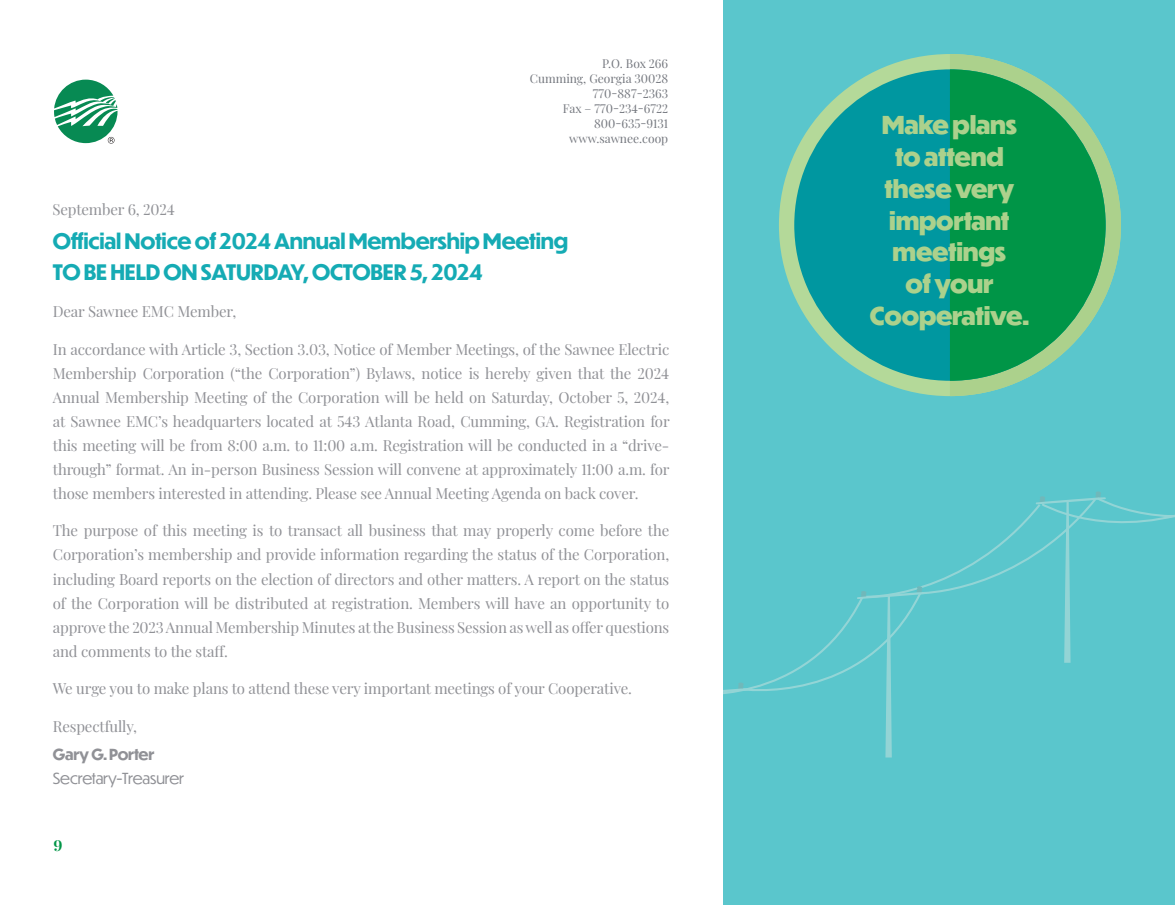
<style>
.page{position:relative;width:1175px;height:905px;background:#fff}
.page>*{position:absolute;margin:0;border:0;box-sizing:border-box;transform-origin:0 0}
.t1{font:800 24.3px/31.8px "Dunbar Tall";letter-spacing:-.01em;color:#acd18c;text-align:center}
.Body_Copy{font:700 21px "Dunbar Tall";letter-spacing:-.01em;color:#15abb4}
.Body_Copy-2{font:15px/24px "Playfair Display";letter-spacing:-.01em;color:#909196;text-align:justify}
.Body_Copy-3{font:15px "Dunbar Tall";letter-spacing:-.01em;color:#909196}
.Body_Copy-4{font:700 15px "Dunbar Tall";letter-spacing:-.01em;color:#909196}
.t2{font:700 15px "Playfair Display";color:#009547}
.t3{font:12px "Playfair Display";color:#74777e}
</style>
<div class="page">
<div style="left:723px;top:0;width:451px;height:904px;background:#5ac6cc"></div>
<div style="left:779px;top:54px;width:341px;height:342px;background:#b4d999;border-radius:50%"></div>
<svg style="left:950px;top:54px;width:170px;height:342px"></svg>
<svg style="left:794px;top:69px;width:156px;height:312px;fill:#0097a0"></svg>
<svg style="left:950px;top:69px;width:155px;height:312px;fill:#009547"></svg>
<svg style="left:54px;top:80px;width:63px;height:64px"></svg>
<svg style="left:922px;top:509px;width:149px;height:154px"></svg>
<svg style="left:723px;top:586px;width:205px;height:171px"></svg>
<svg style="left:1035px;top:491px;width:139px;height:171px"></svg>
<p class="Body_Copy-2" style="left:52px;top:196px;width:124px">September 6, 2024</p>
<p class="t3" style="left:602px;top:54px;width:68px">P.O. Box 266</p>
<p class="t3" style="left:530px;top:69px;width:140px">Cumming, Georgia 30028</p>
<p class="t3" style="left:593px;top:84px;width:77px">770-887-2363</p>
<p class="t3" style="left:563px;top:99px;width:107px">Fax – 770-234-6722</p>
<p class="t3" style="left:594px;top:114px;width:76px">800-635-9131</p>
<p class="t3" style="left:569px;top:129px;width:101px">www.sawnee.coop</p>
<p class="Body_Copy" style="left:53px;top:226px;width:517px">Official Notice of 2024 Annual Membership Meeting</p>
<p class="Body_Copy" style="left:53px;top:256px;width:431px">TO BE HELD ON SATURDAY, OCTOBER 5, 2024</p>
<p class="Body_Copy-2" style="left:53px;top:298px;width:185px">Dear Sawnee EMC Member,</p>
<p class="Body_Copy-2" style="left:53px;top:336px;width:618px">In accordance with Article 3, Section 3.03, Notice of Member Meetings, of the Sawnee Electric Membership Corporation (“the Corporation”) Bylaws, notice is hereby given that the 2024<br>Annual Membership Meeting of the Corporation will be held on Saturday, October 5, 2024, at Sawnee EMC’s headquarters located at 543 Atlanta Road, Cumming, GA. Registration for this meeting will be from 8:00 a.m. to 11:00 a.m. Registration will be conducted in a “drive&shy;through” format. An in-person Business Session will convene at approximately 11:00 a.m. for those members interested in attending. Please see Annual Meeting Agenda on back cover.</p>
<p class="Body_Copy-2" style="left:53px;top:517px;width:618px">The purpose of this meeting is to transact all business that may properly come before the Corporation’s membership and provide information regarding the status of the Corporation, including Board reports on the election of directors and other matters. A report on the status of the Corporation will be distributed at registration. Members will have an opportunity to approve the 2023 Annual Membership Minutes at the Business Session as well as offer questions and comments to the staff.</p>
<p class="Body_Copy-2" style="left:53px;top:675px;width:580px">We urge you to make plans to attend these very important meetings of your Cooperative.</p>
<p class="Body_Copy-2" style="left:53px;top:712px;width:86px">Respectfully,</p>
<p class="Body_Copy-4" style="left:53px;top:743px;width:103px">Gary G. Porter</p>
<p class="Body_Copy-3" style="left:53px;top:767px;width:133px">Secretary-Treasurer</p>
<p class="t2" style="left:53px;top:835px;width:11px">9</p>
<p class="t1" style="left:870px;top:108px;width:161px">Make plans to attend these very important meetings<br>of your<br>Cooperative.</p>
</div>
